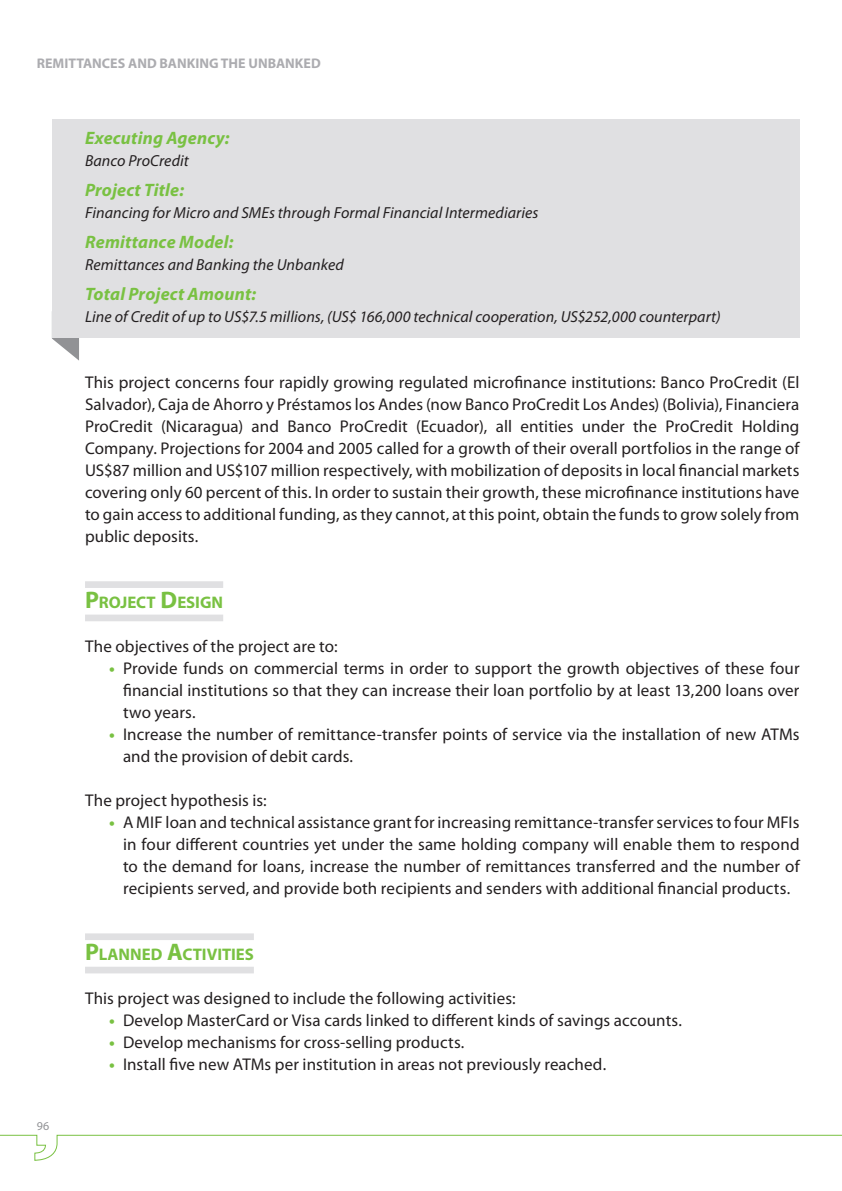
<style>
.page{position:relative;width:842px;height:1191px;background:#fff}
.page>*{position:absolute;margin:0;border:0;box-sizing:border-box;transform-origin:0 0}
.t1{font:italic 700 18px "Myriad Pro";letter-spacing:.01em;color:#79c142}
.t2{font:17px/22px "Myriad Pro";letter-spacing:.005em;color:#231f20;text-align:justify}
.t3{font:700 16.8px "Myriad Pro";color:#79c142}
.t4{font:italic 16px "Myriad Pro";letter-spacing:.005em;color:#231f20}
.t5{font:700 14px "Myriad Pro";color:#acacb0}
.t6{font:12px "Myriad Pro";color:#919295}
.s1{font-size:24px}
.s2{font-weight:700;color:#79c142}
</style>
<div class="page">
<svg style="left:0;top:1134px;width:842px;height:27px"></svg>
<svg style="left:52px;top:338px;width:27px;height:22px"></svg>
<div style="left:52px;top:119px;width:747px;height:219px;background:#e0e0e2"></div>
<div style="left:85px;top:581px;width:138px;height:7px;background:#e0e0e2"></div>
<div style="left:85px;top:614px;width:138px;height:7px;background:#e0e0e2"></div>
<div style="left:85px;top:933px;width:169px;height:7px;background:#e0e0e2"></div>
<div style="left:85px;top:966px;width:169px;height:7px;background:#e0e0e2"></div>
<p class="t5" style="left:37px;top:54px;width:285px">REMITTANCES AND BANKING THE UNBANKED</p>
<p class="t1" style="left:85px;top:126px;width:146px">Executing Agency:</p>
<p class="t4" style="left:85px;top:151px;width:105px">Banco ProCredit</p>
<p class="t1" style="left:85px;top:178px;width:100px">Project Title:</p>
<p class="t4" style="left:85px;top:203px;width:455px">Financing for Micro and SMEs through Formal Financial Intermediaries</p>
<p class="t1" style="left:85px;top:230px;width:150px">Remittance Model:</p>
<p class="t4" style="left:85px;top:255px;width:260px">Remittances and Banking the Unbanked</p>
<p class="t1" style="left:85px;top:282px;width:173px">Total Project Amount:</p>
<p class="t4" style="left:85px;top:307px;width:637px">Line of Credit of up to US$7.5 millions, (US$ 166,000 technical cooperation, US$252,000 counterpart)</p>
<p class="t2" style="left:85px;top:371px;width:716px">This project concerns four rapidly growing regulated microfinance institutions: Banco ProCredit (El Salvador), Caja de Ahorro y Préstamos los Andes (now Banco ProCredit Los Andes) (Bolivia), Financiera ProCredit (Nicaragua) and Banco ProCredit (Ecuador), all entities under the ProCredit Holding Company. Projections for 2004 and 2005 called for a growth of their overall portfolios in the range of US$87 million and US$107 million respectively, with mobilization of deposits in local financial markets covering only 60 percent of this. In order to sustain their growth, these microfinance institutions have to gain access to additional funding, as they cannot, at this point, obtain the funds to grow solely from public deposits.</p>
<p class="t3" style="left:85px;top:591px;width:140px"><span class="s1">P</span>ROJECT <span class="s1">D</span>ESIGN</p>
<p class="t2" style="left:85px;top:635px;width:254px">The objectives of the project are to:</p>
<p class="t2" style="left:123px;top:657px;width:678px;text-indent:-14px"><span class="s2">•</span> Provide funds on commercial terms in order to support the growth objectives of these four financial institutions so that they can increase their loan portfolio by at least 13,200 loans over two years.</p>
<p class="t2" style="left:123px;top:723px;width:678px;text-indent:-14px"><span class="s2">•</span> Increase the number of remittance-transfer points of service via the installation of new ATMs and the provision of debit cards.</p>
<p class="t2" style="left:85px;top:789px;width:183px">The project hypothesis is:</p>
<p class="t2" style="left:123px;top:811px;width:678px;text-indent:-14px"><span class="s2">•</span> A MIF loan and technical assistance grant for increasing remittance-transfer services to four MFIs in four different countries yet under the same holding company will enable them to respond to the demand for loans, increase the number of remittances transferred and the number of recipients served, and provide both recipients and senders with additional financial products.</p>
<p class="t6" style="left:37px;top:1118px;width:14px">96</p>
<p class="t3" style="left:85px;top:943px;width:170px"><span class="s1">P</span>LANNED <span class="s1">A</span>CTIVITIES</p>
<p class="t2" style="left:85px;top:987px;width:432px">This project was designed to include the following activities:</p>
<p class="t2" style="left:109px;top:1009px;width:574px"><span class="s2">•</span> Develop MasterCard or Visa cards linked to different kinds of savings accounts.</p>
<p class="t2" style="left:109px;top:1031px;width:357px"><span class="s2">•</span> Develop mechanisms for cross-selling products.</p>
<p class="t2" style="left:109px;top:1053px;width:499px"><span class="s2">•</span> Install five new ATMs per institution in areas not previously reached.</p>
</div>
